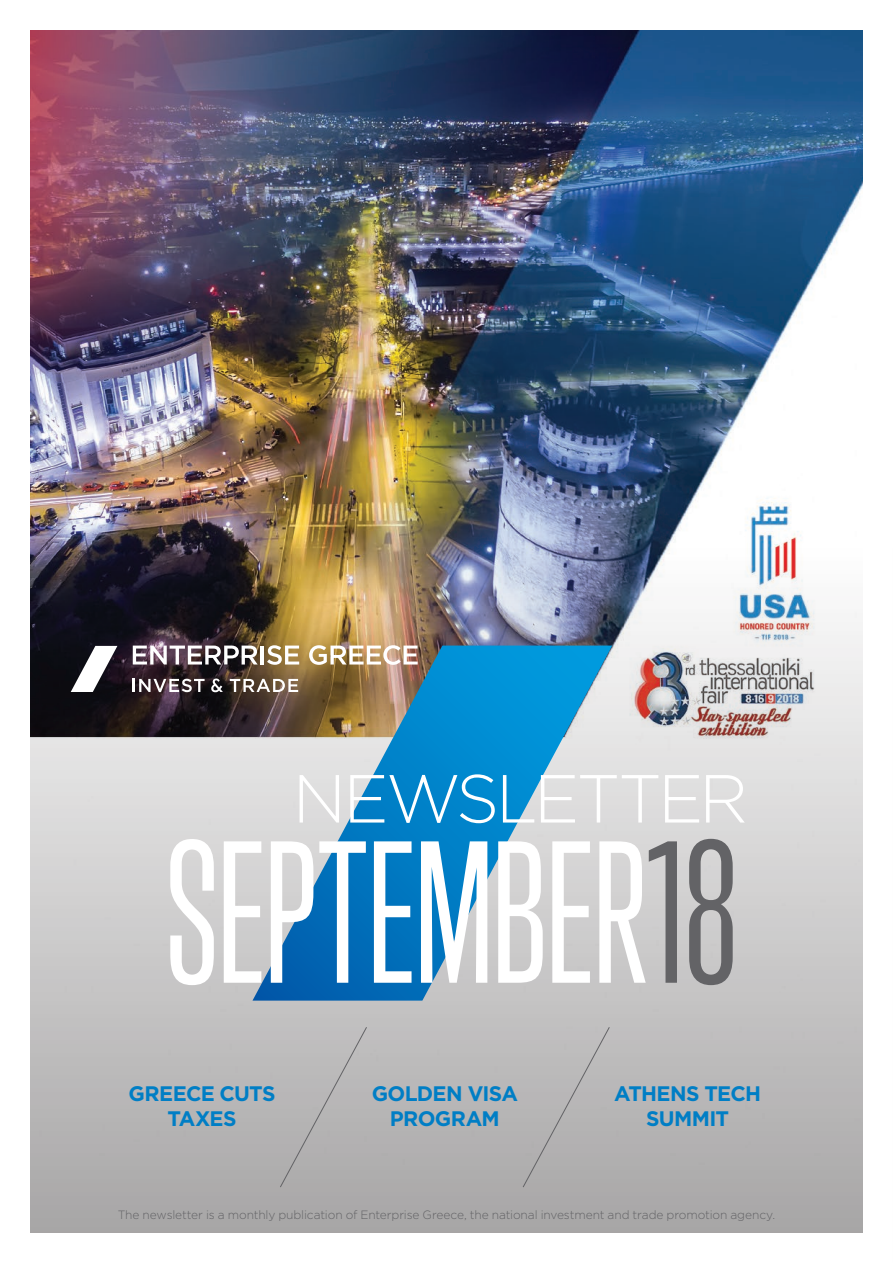
<style>
.page{position:relative;width:893px;height:1263px;background:#fff}
.page>*{position:absolute;margin:0;border:0;box-sizing:border-box;transform-origin:0 0}
.t1{font:184.5px "Trump Gothic Pro";letter-spacing:-.01em;color:#fff}
.t2{font:300 67.8px "Gotham Pro";letter-spacing:-.05em;color:#fff}
.t3{font:700 21px/25.2px "Gotham Pro";letter-spacing:-.035em;color:#007ec5;text-align:center}
.t4{font:300 12px "Gotham Pro";letter-spacing:-.01em;color:#636366}
.s1{color:#636366}
</style>
<div class="page">
<img style="left:30px;top:30px;width:833px;height:1203px">
<svg style="left:280px;top:1027px;width:87px;height:160px;background:#b5b4b4"></svg>
<svg style="left:523px;top:1027px;width:87px;height:160px;background:#b5b4b4"></svg>
<svg style="left:133px;top:645px;width:125px;height:19px"></svg>
<hr style="left:261px;top:645px;width:3px;height:19px;background:#fff">
<svg style="left:267px;top:645px;width:32px;height:20px"></svg>
<svg style="left:309px;top:645px;width:109px;height:20px"></svg>
<svg style="left:133px;top:679px;width:72px;height:13px"></svg>
<svg style="left:211px;top:678px;width:12px;height:14px"></svg>
<svg style="left:230px;top:679px;width:68px;height:13px"></svg>
<svg style="left:71px;top:646px;width:46px;height:46px"></svg>
<h2 class="t2" style="left:292px;top:762px;width:457px">NEWSLETTER</h2>
<h1 class="t1" style="left:165px;top:808px;width:577px">SEPTEMBER<span class="s1">18</span></h1>
<h3 class="t3" style="left:129px;top:1080px;width:149px">GREECE CUTS<br>TAXES</h3>
<h3 class="t3" style="left:372px;top:1080px;width:148px">GOLDEN VISA<br>PROGRAM</h3>
<h3 class="t3" style="left:614px;top:1080px;width:148px">ATHENS TECH<br>SUMMIT</h3>
<p class="t4" style="left:118px;top:1208px;width:659px">The newsletter is a monthly publication of Enterprise Greece, the national investment and trade promotion agency.</p>
</div>
